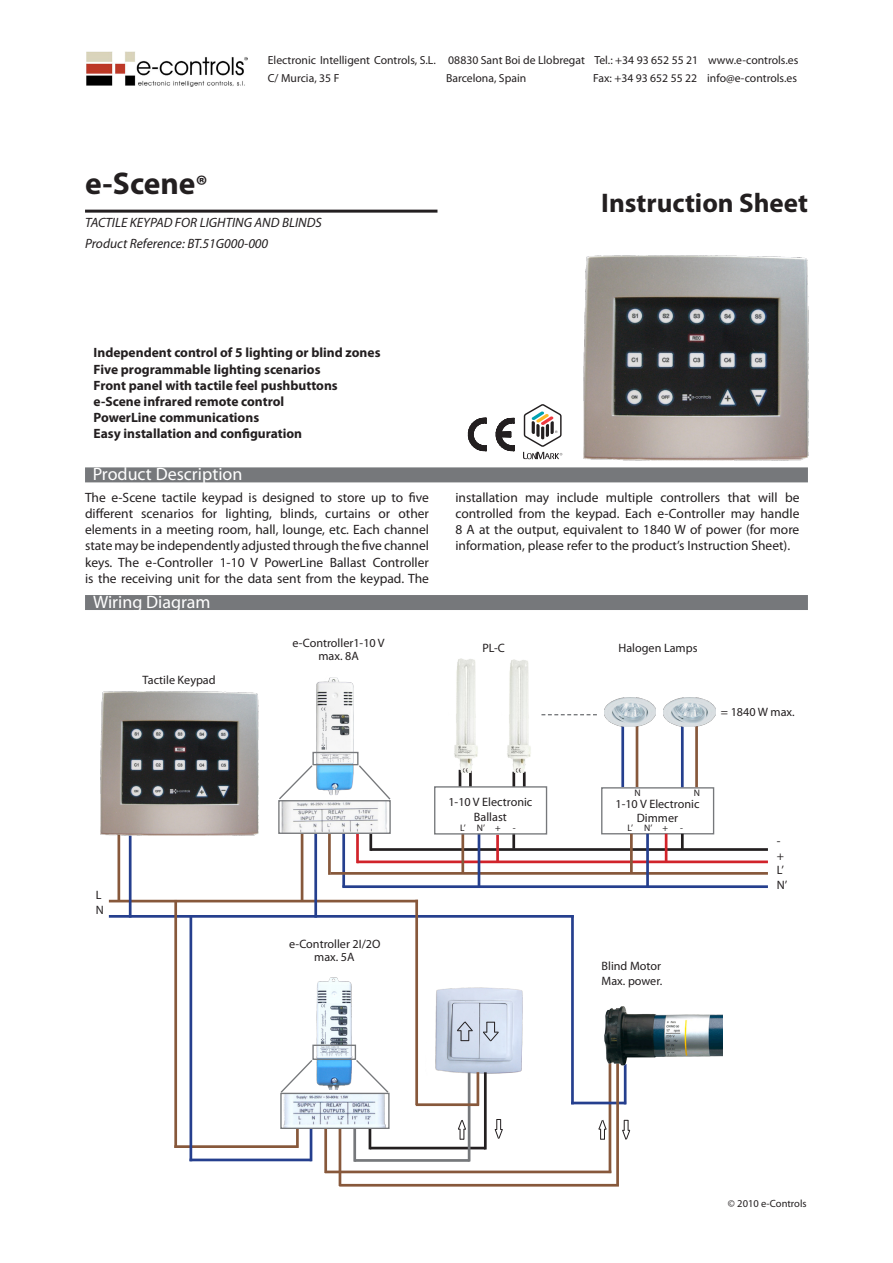
<style>
.page{position:relative;width:893px;height:1263px;background:#fff}
.page>*{position:absolute;margin:0;border:0;box-sizing:border-box;transform-origin:0 0}
.t1{font:700 31.5px "Myriad Pro";color:#231f20}
.t2{font:700 27px "Myriad Pro";color:#231f20}
.t3{font:18px "Myriad Pro";color:#fff}
.t4{font:13.5px/16.2px "Myriad Pro";color:#231f20;text-align:justify}
.t5{font:700 13.5px "Myriad Pro";color:#231f20}
.Ref{font:italic 13.5px "Myriad Pro";color:#231f20}
.t6{font:12.15px/14.5px "Myriad Pro";color:#231f20;text-align:center}
.Encabezado{font:11.7px "Myriad Pro";color:#231f20}
.t7{font:10.5px "Myriad Pro";color:#231f20}
.t8{font:9.45px "Myriad Pro";color:#231f20}
.s1{font-size:27px}
</style>
<div class="page">
<img style="left:435px;top:988px;width:88px;height:90px">
<img style="left:87px;top:51px;width:160px;height:35px">
<hr style="left:109px;top:900px;width:309px;height:2px;background:#87583b">
<hr style="left:109px;top:915px;width:465px;height:3px;background:#253f8e">
<hr style="left:117px;top:829px;width:3px;height:72px;background:#87583b">
<hr style="left:301px;top:828px;width:2px;height:73px;background:#87583b">
<hr style="left:129px;top:829px;width:3px;height:88px;background:#253f8e">
<hr style="left:314px;top:828px;width:3px;height:90px;background:#253f8e">
<hr style="left:370px;top:848px;width:398px;height:3px;background:#231f20">
<hr style="left:357px;top:860px;width:411px;height:3px;background:#d1232a">
<hr style="left:369px;top:828px;width:3px;height:23px;background:#231f20">
<hr style="left:356px;top:829px;width:3px;height:34px;background:#d1232a">
<hr style="left:328px;top:828px;width:3px;height:47px;background:#87583b">
<hr style="left:342px;top:828px;width:3px;height:59px;background:#253f8e">
<hr style="left:331px;top:872px;width:437px;height:3px;background:#87583b">
<hr style="left:342px;top:885px;width:426px;height:3px;background:#253f8e">
<div style="left:601px;top:787px;width:113px;height:47px;border:1px solid #76787b"></div>
<hr style="left:512px;top:834px;width:3px;height:15px;background:#231f20">
<hr style="left:496px;top:835px;width:3px;height:26px;background:#d1232a">
<hr style="left:461px;top:834px;width:3px;height:39px;background:#87583b">
<hr style="left:478px;top:834px;width:2px;height:52px;background:#253f8e">
<hr style="left:681px;top:834px;width:3px;height:15px;background:#231f20">
<hr style="left:665px;top:834px;width:2px;height:27px;background:#d1232a">
<hr style="left:630px;top:834px;width:3px;height:40px;background:#87583b">
<hr style="left:646px;top:834px;width:3px;height:53px;background:#253f8e">
<svg style="left:541px;top:714px;width:56px;height:1px"></svg>
<svg style="left:459px;top:772px;width:2px;height:14px"></svg>
<hr style="left:469px;top:771px;width:3px;height:16px;background:#231f20">
<hr style="left:512px;top:772px;width:3px;height:15px;background:#231f20">
<hr style="left:523px;top:772px;width:3px;height:15px;background:#231f20">
<hr style="left:621px;top:721px;width:3px;height:66px;background:#253f8e">
<hr style="left:636px;top:721px;width:2px;height:66px;background:#87583b">
<hr style="left:681px;top:722px;width:3px;height:65px;background:#253f8e">
<hr style="left:695px;top:722px;width:3px;height:65px;background:#87583b">
<img style="left:604px;top:697px;width:52px;height:29px">
<hr style="left:296px;top:1127px;width:3px;height:21px;background:#87583b">
<hr style="left:310px;top:1127px;width:2px;height:34px;background:#253f8e">
<hr style="left:370px;top:1147px;width:115px;height:2px;background:#231f20">
<hr style="left:354px;top:1159px;width:116px;height:3px;background:#76787b">
<hr style="left:369px;top:1127px;width:2px;height:22px;background:#231f20">
<hr style="left:353px;top:1128px;width:3px;height:34px;background:#76787b">
<hr style="left:324px;top:1127px;width:3px;height:46px;background:#87583b">
<hr style="left:339px;top:1127px;width:2px;height:59px;background:#87583b">
<hr style="left:325px;top:1170px;width:286px;height:3px;background:#87583b">
<hr style="left:339px;top:1184px;width:280px;height:2px;background:#87583b">
<hr style="left:174px;top:1145px;width:124px;height:3px;background:#87583b">
<hr style="left:190px;top:1158px;width:122px;height:3px;background:#253f8e">
<hr style="left:174px;top:900px;width:3px;height:248px;background:#87583b">
<hr style="left:190px;top:915px;width:2px;height:246px;background:#253f8e">
<hr style="left:468px;top:1072px;width:2px;height:89px;background:#76787b">
<hr style="left:484px;top:1072px;width:3px;height:77px;background:#231f20">
<hr style="left:477px;top:1072px;width:2px;height:33px;background:#87583b">
<hr style="left:609px;top:1060px;width:2px;height:113px;background:#87583b">
<hr style="left:624px;top:1064px;width:2px;height:40px;background:#253f8e">
<hr style="left:571px;top:1102px;width:55px;height:2px;background:#253f8e">
<hr style="left:571px;top:915px;width:3px;height:189px;background:#253f8e">
<hr style="left:416px;top:1103px;width:63px;height:3px;background:#87583b">
<hr style="left:415px;top:900px;width:3px;height:205px;background:#87583b">
<svg style="left:456px;top:1021px;width:17px;height:20px"></svg>
<svg style="left:482px;top:1022px;width:17px;height:20px"></svg>
<div style="left:434px;top:786px;width:113px;height:48px;border:1px solid #76787b"></div>
<hr style="left:616px;top:1062px;width:3px;height:123px;background:#87583b">
<img style="left:454px;top:659px;width:24px;height:113px">
<img style="left:507px;top:659px;width:24px;height:113px">
<svg style="left:598px;top:1120px;width:9px;height:20px"></svg>
<svg style="left:622px;top:1120px;width:9px;height:20px"></svg>
<img style="left:313px;top:677px;width:44px;height:118px">
<img style="left:281px;top:802px;width:106px;height:30px">
<div style="left:278px;top:800px;width:113px;height:34px;border:1px solid #76787b"></div>
<img style="left:316px;top:978px;width:36px;height:112px">
<img style="left:283px;top:1095px;width:103px;height:32px">
<div style="left:280px;top:1093px;width:110px;height:36px;border:1px solid #76787b"></div>
<img style="left:101px;top:691px;width:157px;height:144px">
<img style="left:584px;top:256px;width:224px;height:204px">
<img style="left:604px;top:1006px;width:119px;height:59px">
<svg style="left:458px;top:1120px;width:8px;height:20px"></svg>
<svg style="left:494px;top:1119px;width:9px;height:20px"></svg>
<img style="left:664px;top:697px;width:52px;height:29px">
<svg style="left:468px;top:418px;width:46px;height:33px"></svg>
<svg style="left:523px;top:404px;width:39px;height:55px"></svg>
<div style="left:312px;top:752px;width:46px;height:13px;border:1px solid #76787b"></div>
<svg style="left:278px;top:764px;width:36px;height:37px"></svg>
<svg style="left:357px;top:764px;width:34px;height:37px"></svg>
<div style="left:312px;top:1044px;width:44px;height:16px;border:1px solid #76787b"></div>
<svg style="left:280px;top:1058px;width:34px;height:36px"></svg>
<svg style="left:355px;top:1058px;width:35px;height:36px"></svg>
<hr style="left:85px;top:210px;width:352px;height:3px;background:#231f20">
<div style="left:85px;top:467px;width:723px;height:15px;background:#76787b"></div>
<div style="left:85px;top:595px;width:723px;height:15px;background:#76787b"></div>
<p class="Encabezado" style="left:268px;top:53px;width:532px">Electronic Intelligent Controls, S.L. 08830 Sant Boi de Llobregat Tel.: +34 93 652 55 21 www.e-controls.es</p>
<p class="Encabezado" style="left:268px;top:71px;width:73px">C/ Murcia, 35 F</p>
<p class="Encabezado" style="left:446px;top:71px;width:82px">Barcelona, Spain</p>
<p class="Encabezado" style="left:593px;top:71px;width:205px">Fax: +34 93 652 55 22 info@e-controls.es</p>
<p class="t1" style="left:85px;top:163px;width:124px">e-Scene<span class="s1">®</span></p>
<p class="Ref" style="left:85px;top:214px;width:238px">TACTILE KEYPAD FOR LIGHTING AND BLINDS</p>
<p class="Ref" style="left:85px;top:235px;width:185px">Product Reference: BT.51G000-000</p>
<p class="t5" style="left:94px;top:344px;width:288px">Independent control of 5 lighting or blind zones</p>
<p class="t5" style="left:94px;top:360px;width:229px">Five programmable lighting scenarios</p>
<p class="t5" style="left:94px;top:376px;width:246px">Front panel with tactile feel pushbuttons</p>
<p class="t5" style="left:94px;top:393px;width:192px">e-Scene infrared remote control</p>
<p class="t5" style="left:94px;top:409px;width:167px">PowerLine communications</p>
<p class="t5" style="left:94px;top:425px;width:210px">Easy installation and configuration</p>
<p class="t3" style="left:93px;top:463px;width:151px">Product Description</p>
<p class="t2" style="left:601px;top:185px;width:208px">Instruction Sheet</p>
<p class="t4" style="left:85px;top:489px;width:345px">The e-Scene tactile keypad is designed to store up to five different scenarios for lighting, blinds, curtains or other elements in a meeting room, hall, lounge, etc. Each channel state may be independently adjusted through the five channel keys. The e-Controller 1-10 V PowerLine Ballast Controller is the receiving unit for the data sent from the keypad. The</p>
<p class="t4" style="left:455px;top:489px;width:345px">installation may include multiple controllers that will be controlled from the keypad. Each e-Controller may handle 8 A at the output, equivalent to 1840 W of power (for more information, please refer to the product’s Instruction Sheet).</p>
<p class="t3" style="left:93px;top:591px;width:119px">Wiring Diagram</p>
<p class="t6" style="left:143px;top:672px;width:75px">Tactile Keypad</p>
<p class="t6" style="left:96px;top:888px;width:7px">L</p>
<p class="t6" style="left:96px;top:902px;width:9px">N</p>
<p class="t6" style="left:292px;top:635px;width:94px">e-Controller1-10 V</p>
<p class="t6" style="left:318px;top:649px;width:42px">max. 8A</p>
<p class="t6" style="left:289px;top:936px;width:93px">e-Controller 2I/2O</p>
<p class="t6" style="left:314px;top:949px;width:42px">max. 5A</p>
<p class="t6" style="left:482px;top:641px;width:24px">PL-C</p>
<p class="t6" style="left:618px;top:641px;width:80px">Halogen Lamps</p>
<p class="t6" style="left:721px;top:704px;width:75px">= 1840 W max.</p>
<p class="t6" style="left:448px;top:794px;width:86px">1-10 V Electronic<br>Ballast</p>
<p class="t8" style="left:635px;top:787px;width:8px">N</p>
<p class="t8" style="left:694px;top:787px;width:8px">N</p>
<p class="t6" style="left:615px;top:796px;width:86px">1-10 V Electronic<br>Dimmer</p>
<p class="t8" style="left:460px;top:822px;width:26px">L’ N’</p>
<p class="t8" style="left:495px;top:822px;width:7px">+</p>
<p class="t8" style="left:513px;top:822px;width:4px">-</p>
<p class="t8" style="left:628px;top:822px;width:26px">L’ N’</p>
<p class="t8" style="left:662px;top:822px;width:7px">+</p>
<p class="t8" style="left:680px;top:822px;width:4px">-</p>
<p class="t6" style="left:602px;top:959px;width:61px">Blind Motor</p>
<p class="t6" style="left:602px;top:973px;width:62px">Max. power.</p>
<p class="t6" style="left:777px;top:834px;width:5px">-</p>
<p class="t6" style="left:777px;top:848px;width:9px">+</p>
<p class="t6" style="left:777px;top:863px;width:8px">L’</p>
<p class="t6" style="left:777px;top:877px;width:12px">N’</p>
<p class="t7" style="left:728px;top:1197px;width:80px">© 2010 e-Controls</p>
</div>
